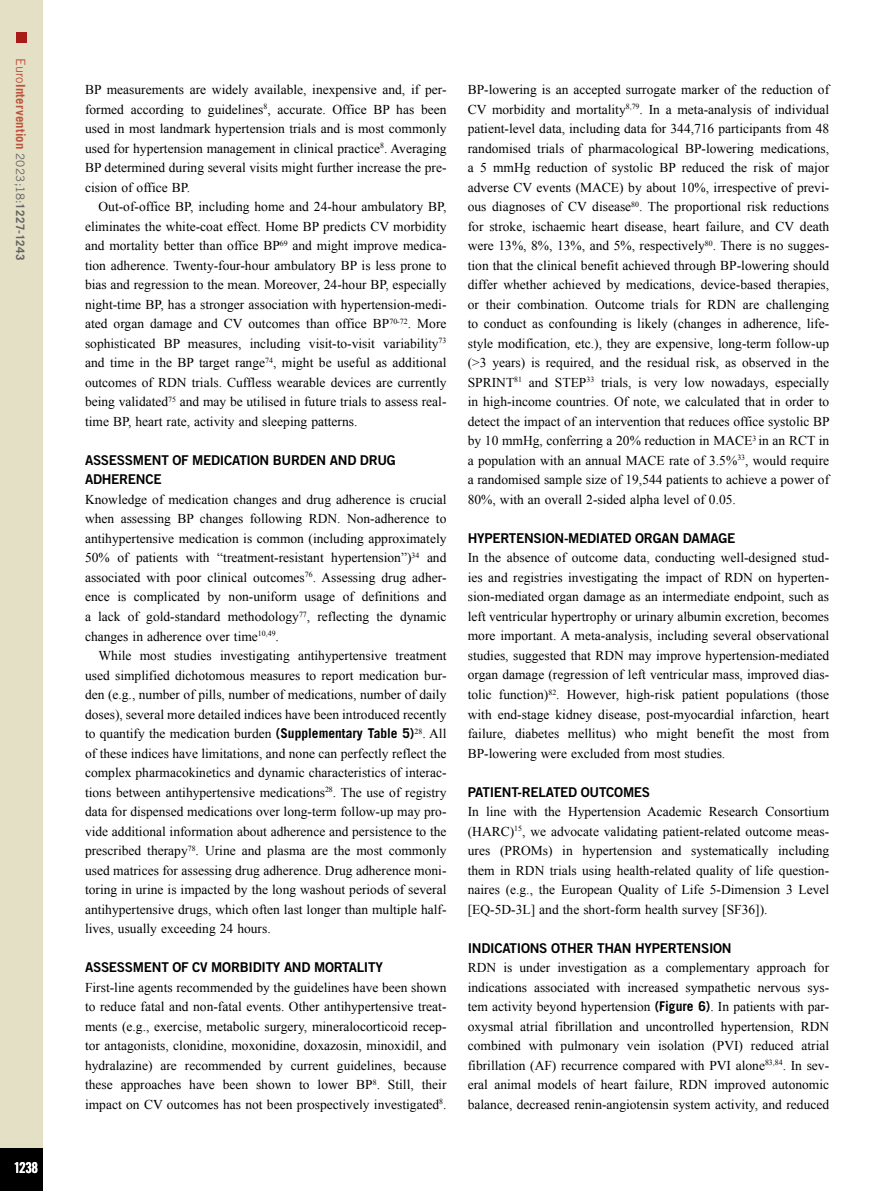
<style>
.page{position:relative;width:893px;height:1191px;background:#fff}
.page>*{position:absolute;margin:0;border:0;box-sizing:border-box;transform-origin:0 0}
.t1{font:15px "Trade Gothic LT Std Bd Cn 20";color:#fff}
.t2{font:13.5px/19.5px "Times New Roman";color:#000;text-align:justify}
.t3{font:13.5px/19.5px "Trade Gothic LT Std Bd 2";letter-spacing:-.02em;color:#000}
.t4{font:700 12.75px "Trade Gothic LT Std";letter-spacing:.015em;color:#bc533d}
.s1{font-weight:400}
.s2{font-weight:400;font-size:11.7px;color:#646363}
.s3{font-size:11.7px;color:#646363}
.s4{font-family:"Trade Gothic LT Std";font-weight:700}
</style>
<div class="page">
<div style="left:0;top:0;width:43px;height:1191px;background:#e4e0c5"></div>
<div style="left:0;top:1148px;width:43px;height:43px;background:#000"></div>
<div style="left:16px;top:32px;width:10px;height:10px;background:#a91b18"></div>
<p class="t4" style="left:29px;top:58px;width:204px;rotate:90deg"><span class="s1">Euro</span>Intervention <span class="s2">2023;18:</span><span class="s3">1227-1243</span></p>
<p class="t1" style="left:14px;top:1158px;width:26px">1238</p>
<p class="t2" style="left:85px;top:80px;width:363px">BP measurements are widely available, inexpensive and, if per&shy;formed according to guidelines<sup>8</sup>, accurate. Office BP has been used in most landmark hypertension trials and is most commonly used for hypertension management in clinical practice<sup>8</sup>. Averaging BP determined during several visits might further increase the pre&shy;cision of office BP.</p>
<p class="t2" style="left:85px;top:197px;width:363px;text-indent:14px">Out-of-office BP, including home and 24-hour ambulatory BP, eliminates the white-coat effect. Home BP predicts CV morbidity and mortality better than office BP<sup>69</sup> and might improve medica&shy;tion adherence. Twenty-four-hour ambulatory BP is less prone to bias and regression to the mean. Moreover, 24-hour BP, especially night-time BP, has a stronger association with hypertension-medi&shy;ated organ damage and CV outcomes than office BP<sup>70-72</sup>. More sophisticated BP measures, including visit-to-visit variability<sup>73 </sup>and time in the BP target range<sup>74</sup>, might be useful as additional outcomes of RDN trials. Cuffless wearable devices are currently being validated<sup>75</sup> and may be utilised in future trials to assess real&shy;time BP, heart rate, activity and sleeping patterns.</p>
<p class="t3" style="left:85px;top:450px;width:312px">ASSESSMENT OF MEDICATION BURDEN AND DRUG<br>ADHERENCE</p>
<p class="t2" style="left:85px;top:489px;width:363px">Knowledge of medication changes and drug adherence is crucial when assessing BP changes following RDN. Non-adherence to antihypertensive medication is common (including approximately 50% of patients with “treatment-resistant hypertension”)<sup>34</sup> and associated with poor clinical outcomes<sup>76</sup>. Assessing drug adher&shy;ence is complicated by non-uniform usage of definitions and a lack of gold-standard methodology<sup>77</sup>, reflecting the dynamic changes in adherence over time<sup>10,49</sup>.</p>
<p class="t2" style="left:85px;top:645px;width:363px;text-indent:14px">While most studies investigating antihypertensive treatment used simplified dichotomous measures to report medication bur&shy;den (e.g., number of pills, number of medications, number of daily doses), several more detailed indices have been introduced recently to quantify the medication burden <span class="s4">(Supplementary Table 5)</span><sup>28</sup>. All of these indices have limitations, and none can perfectly reflect the complex pharmacokinetics and dynamic characteristics of interac&shy;tions between antihypertensive medications<sup>28</sup>. The use of registry data for dispensed medications over long-term follow-up may pro&shy;vide additional information about adherence and persistence to the prescribed therapy<sup>78</sup>. Urine and plasma are the most commonly used matrices for assessing drug adherence. Drug adherence moni&shy;toring in urine is impacted by the long washout periods of several antihypertensive drugs, which often last longer than multiple half&shy;lives, usually exceeding 24 hours.</p>
<p class="t3" style="left:85px;top:957px;width:299px">ASSESSMENT OF CV MORBIDITY AND MORTALITY</p>
<p class="t2" style="left:85px;top:977px;width:363px">First-line agents recommended by the guidelines have been shown to reduce fatal and non-fatal events. Other antihypertensive treat&shy;ments (e.g., exercise, metabolic surgery, mineralocorticoid recep&shy;tor antagonists, clonidine, moxonidine, doxazosin, minoxidil, and hydralazine) are recommended by current guidelines, because these approaches have been shown to lower BP<sup>8</sup>. Still, their impact on CV outcomes has not been prospectively investigated<sup>8</sup>.</p>
<p class="t2" style="left:468px;top:80px;width:363px">BP-lowering is an accepted surrogate marker of the reduction of CV morbidity and mortality<sup>8,79</sup>. In a meta-analysis of individual patient-level data, including data for 344,716 participants from 48 randomised trials of pharmacological BP-lowering medications, a 5 mmHg reduction of systolic BP reduced the risk of major adverse CV events (MACE) by about 10%, irrespective of previ&shy;ous diagnoses of CV disease<sup>80</sup>. The proportional risk reductions for stroke, ischaemic heart disease, heart failure, and CV death were 13%, 8%, 13%, and 5%, respectively<sup>80</sup>. There is no sugges&shy;tion that the clinical benefit achieved through BP-lowering should differ whether achieved by medications, device-based therapies, or their combination. Outcome trials for RDN are challenging to conduct as confounding is likely (changes in adherence, life&shy;style modification, etc.), they are expensive, long-term follow-up (&gt;3 years) is required, and the residual risk, as observed in the SPRINT<sup>81</sup> and STEP<sup>33</sup> trials, is very low nowadays, especially in high-income countries. Of note, we calculated that in order to detect the impact of an intervention that reduces office systolic BP by 10 mmHg, conferring a 20% reduction in MACE<sup>3</sup> in an RCT in a population with an annual MACE rate of 3.5%<sup>33</sup>, would require a randomised sample size of 19,544 patients to achieve a power of 80%, with an overall 2-sided alpha level of 0.05.</p>
<p class="t3" style="left:468px;top:528px;width:269px">HYPERTENSION-MEDIATED ORGAN DAMAGE</p>
<p class="t2" style="left:468px;top:548px;width:363px">In the absence of outcome data, conducting well-designed stud&shy;ies and registries investigating the impact of RDN on hyperten&shy;sion-mediated organ damage as an intermediate endpoint, such as left ventricular hypertrophy or urinary albumin excretion, becomes more important. A meta-analysis, including several observational studies, suggested that RDN may improve hypertension-mediated organ damage (regression of left ventricular mass, improved dias&shy;tolic function)<sup>82</sup>. However, high-risk patient populations (those with end-stage kidney disease, post-myocardial infarction, heart failure, diabetes mellitus) who might benefit the most from BP-lowering were excluded from most studies.</p>
<p class="t3" style="left:468px;top:781px;width:184px">PATIENT-RELATED OUTCOMES</p>
<p class="t2" style="left:468px;top:801px;width:363px">In line with the Hypertension Academic Research Consortium (HARC)<sup>15</sup>, we advocate validating patient-related outcome meas&shy;ures (PROMs) in hypertension and systematically including them in RDN trials using health-related quality of life question&shy;naires (e.g., the European Quality of Life 5-Dimension 3 Level [EQ-5D-3L] and the short-form health survey [SF36]).</p>
<p class="t3" style="left:468px;top:937px;width:265px">INDICATIONS OTHER THAN HYPERTENSION</p>
<p class="t2" style="left:468px;top:957px;width:363px">RDN is under investigation as a complementary approach for indications associated with increased sympathetic nervous sys&shy;tem activity beyond hypertension <span class="s4">(Figure 6)</span>. In patients with par&shy;oxysmal atrial fibrillation and uncontrolled hypertension, RDN combined with pulmonary vein isolation (PVI) reduced atrial fibrillation (AF) recurrence compared with PVI alone<sup>83,84</sup>. In sev&shy;eral animal models of heart failure, RDN improved autonomic balance, decreased renin-angiotensin system activity, and reduced</p>
</div>
